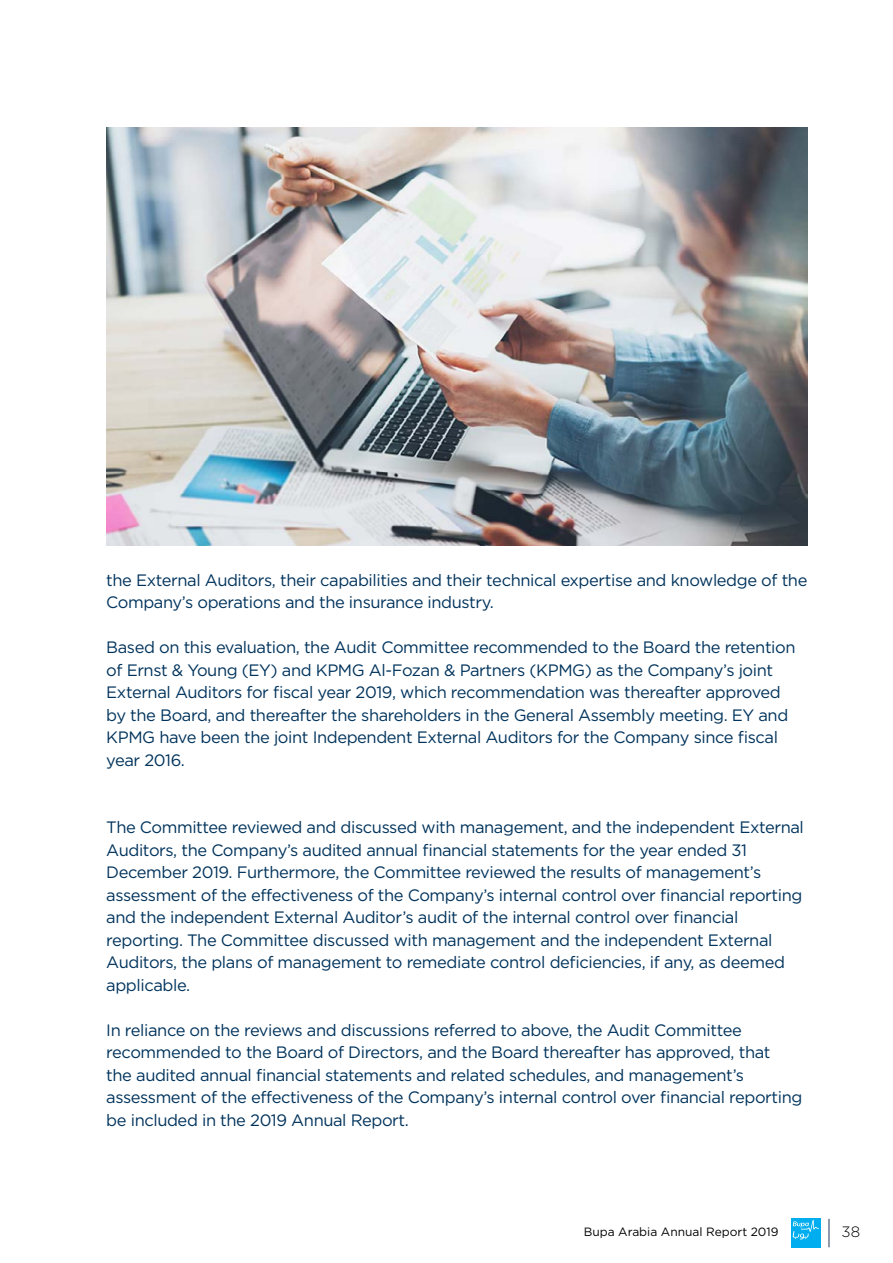
<style>
.page{position:relative;width:893px;height:1263px;background:#fff}
.page>*{position:absolute;margin:0;border:0;box-sizing:border-box;transform-origin:0 0}
.t1{font:16.5px/22.5px "Gotham";letter-spacing:-.025em;color:#00335c}
.t2{font:300 15px "Gotham";color:#000}
.t3{font:12px "Gotham";color:#000}
</style>
<div class="page">
<img style="left:107px;top:128px;width:700px;height:417px">
<svg style="left:829px;top:1219px;width:1px;height:28px"></svg>
<div style="left:791px;top:1218px;width:30px;height:30px;background:#00aeef"></div>
<svg style="left:793px;top:1220px;width:26px;height:19px"></svg>
<p class="t1" style="left:106px;top:568px;width:703px">the External Auditors, their capabilities and their technical expertise and knowledge of the<br>Company’s operations and the insurance industry.</p>
<p class="t1" style="left:106px;top:636px;width:691px">Based on this evaluation, the Audit Committee recommended to the Board the retention of Ernst &amp; Young (EY) and KPMG Al-Fozan &amp; Partners (KPMG) as the Company’s joint External Auditors for fiscal year 2019, which recommendation was thereafter approved by the Board, and thereafter the shareholders in the General Assembly meeting. EY and KPMG have been the joint Independent External Auditors for the Company since fiscal year 2016.</p>
<p class="t1" style="left:106px;top:816px;width:699px">The Committee reviewed and discussed with management, and the independent External Auditors, the Company’s audited annual financial statements for the year ended 31<br>December 2019. Furthermore, the Committee reviewed the results of management’s assessment of the effectiveness of the Company’s internal control over financial reporting and the independent External Auditor’s audit of the internal control over financial reporting. The Committee discussed with management and the independent External Auditors, the plans of management to remediate control deficiencies, if any, as deemed applicable.</p>
<p class="t1" style="left:106px;top:1018px;width:698px">In reliance on the reviews and discussions referred to above, the Audit Committee recommended to the Board of Directors, and the Board thereafter has approved, that<br>the audited annual financial statements and related schedules, and management’s assessment of the effectiveness of the Company’s internal control over financial reporting be included in the 2019 Annual Report.</p>
<p class="t3" style="left:584px;top:1225px;width:196px">Bupa Arabia Annual Report 2019</p>
<p class="t2" style="left:841px;top:1224px;width:20px">38</p>
</div>
